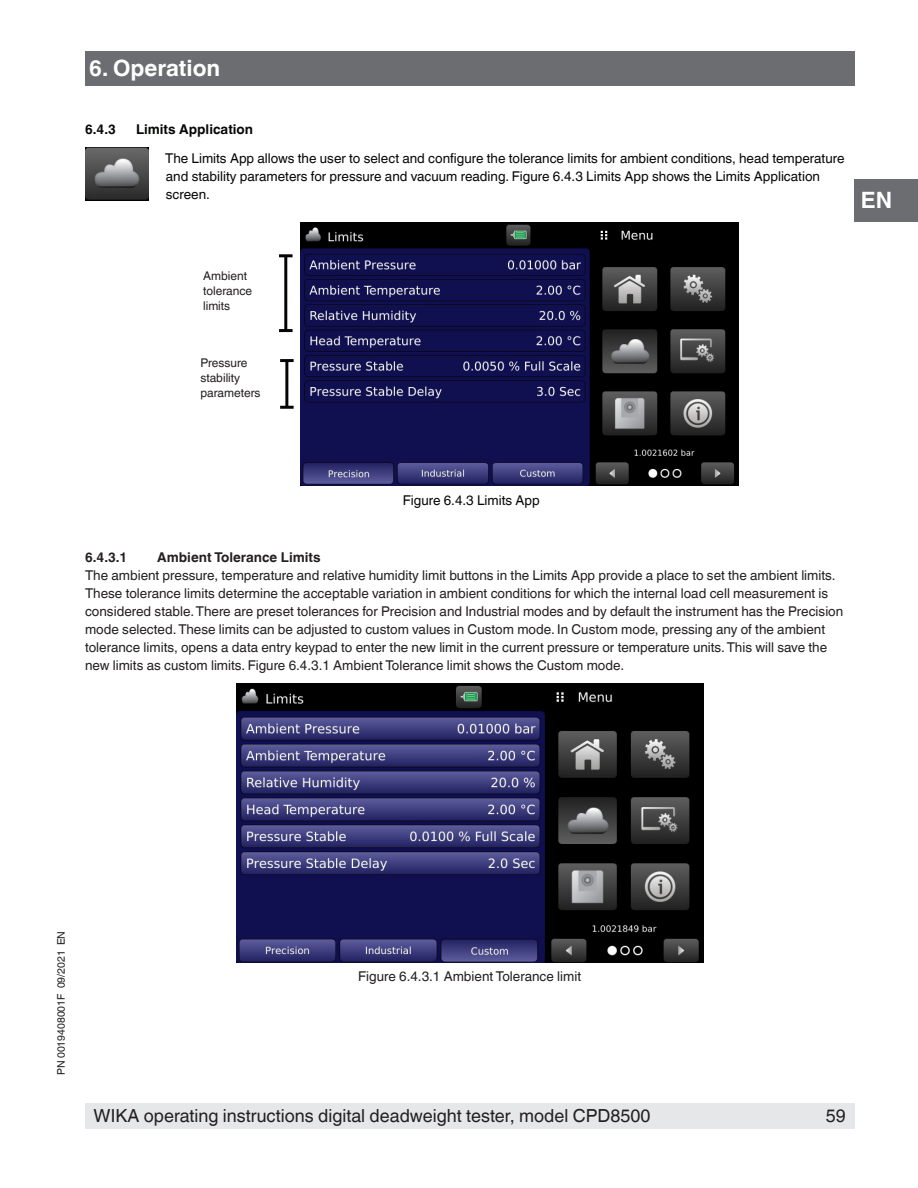
<style>
.page{position:relative;width:918px;height:1188px;background:#fff}
.page>*{position:absolute;margin:0;border:0;box-sizing:border-box;transform-origin:0 0}
.OI-Head{font:700 22.5px "Helvetica World";color:#fff}
.t1{font:18px "Helvetica World";color:#231f20}
.Running_text{font:13.5px/18px "Helvetica World";color:#231f20}
.Danger-Symbol{font:13.5px/18px "Helvetica World";color:#060806}
.Figure_Title{font:13.5px "Helvetica World";color:#231f20}
.t2{font:700 13.5px "Helvetica World";color:#231f20}
.t3{font:700 13.5px "Helvetica World";color:#060806}
.Figure_Title-2{font:13.5px "Helvetica World";color:#060806}
.Body_Copy{font:12px/15px "Helvetica World";color:#231f20}
.t4{font:10.5px "Helvetica World";color:#231f20}
</style>
<div class="page">
<div style="left:85px;top:1103px;width:769px;height:25px;background:#e6e7e9"></div>
<div style="left:85px;top:51px;width:769px;height:34px;background:#6c6d70"></div>
<div style="left:854px;top:179px;width:64px;height:42px;background:#6c6d70"></div>
<img style="left:85px;top:147px;width:64px;height:53px">
<img style="left:301px;top:223px;width:438px;height:263px">
<hr style="left:284px;top:256px;width:3px;height:75px;background:#040503">
<hr style="left:279px;top:254px;width:14px;height:3px;background:#040503">
<hr style="left:279px;top:329px;width:14px;height:3px;background:#040503">
<hr style="left:285px;top:361px;width:3px;height:46px;background:#040503">
<hr style="left:280px;top:359px;width:14px;height:3px;background:#040503">
<hr style="left:280px;top:406px;width:14px;height:3px;background:#040503">
<img style="left:236px;top:683px;width:467px;height:279px">
<p class="OI-Head" style="left:89px;top:55px;width:133px">6. Operation</p>
<p class="t3" style="left:85px;top:121px;width:32px">6.4.3</p>
<p class="t3" style="left:136px;top:121px;width:119px">Limits Application</p>
<p class="Danger-Symbol" style="left:165px;top:149px;width:681px">The Limits App allows the user to select and configure the tolerance limits for ambient conditions, head temperature and stability parameters for pressure and vacuum reading. Figure 6.4.3 Limits App shows the Limits Application screen.</p>
<h1 class="OI-Head" style="left:861px;top:187px;width:33px">EN</h1>
<p class="Body_Copy" style="left:203px;top:268px;width:51px">Ambient tolerance limits</p>
<p class="Body_Copy" style="left:200px;top:356px;width:62px">Pressure stability parameters</p>
<p class="Figure_Title-2" style="left:403px;top:492px;width:139px">Figure 6.4.3 Limits App</p>
<p class="t2" style="left:85px;top:550px;width:44px">6.4.3.1</p>
<p class="t2" style="left:157px;top:550px;width:165px">Ambient Tolerance Limits</p>
<p class="Running_text" style="left:85px;top:566px;width:760px">The ambient pressure, temperature and relative humidity limit buttons in the Limits App provide a place to set the ambient limits.<br>These tolerance limits determine the acceptable variation in ambient conditions for which the internal load cell measurement is considered stable. There are preset tolerances for Precision and Industrial modes and by default the instrument has the Precision mode selected. These limits can be adjusted to custom values in Custom mode. In Custom mode, pressing any of the ambient tolerance limits, opens a data entry keypad to enter the new limit in the current pressure or temperature units. This will save the new limits as custom limits. Figure 6.4.3.1 Ambient Tolerance limit shows the Custom mode.</p>
<p class="t4" style="left:55px;top:1075px;width:146px;rotate:-90deg">PN 0019408001F 09/2021 EN</p>
<p class="Figure_Title" style="left:358px;top:968px;width:224px">Figure 6.4.3.1 Ambient Tolerance limit</p>
<h2 class="t1" style="left:94px;top:1105px;width:559px">WIKA operating instructions digital deadweight tester, model CPD8500</h2>
<h2 class="t1" style="left:826px;top:1105px;width:22px">59</h2>
</div>
